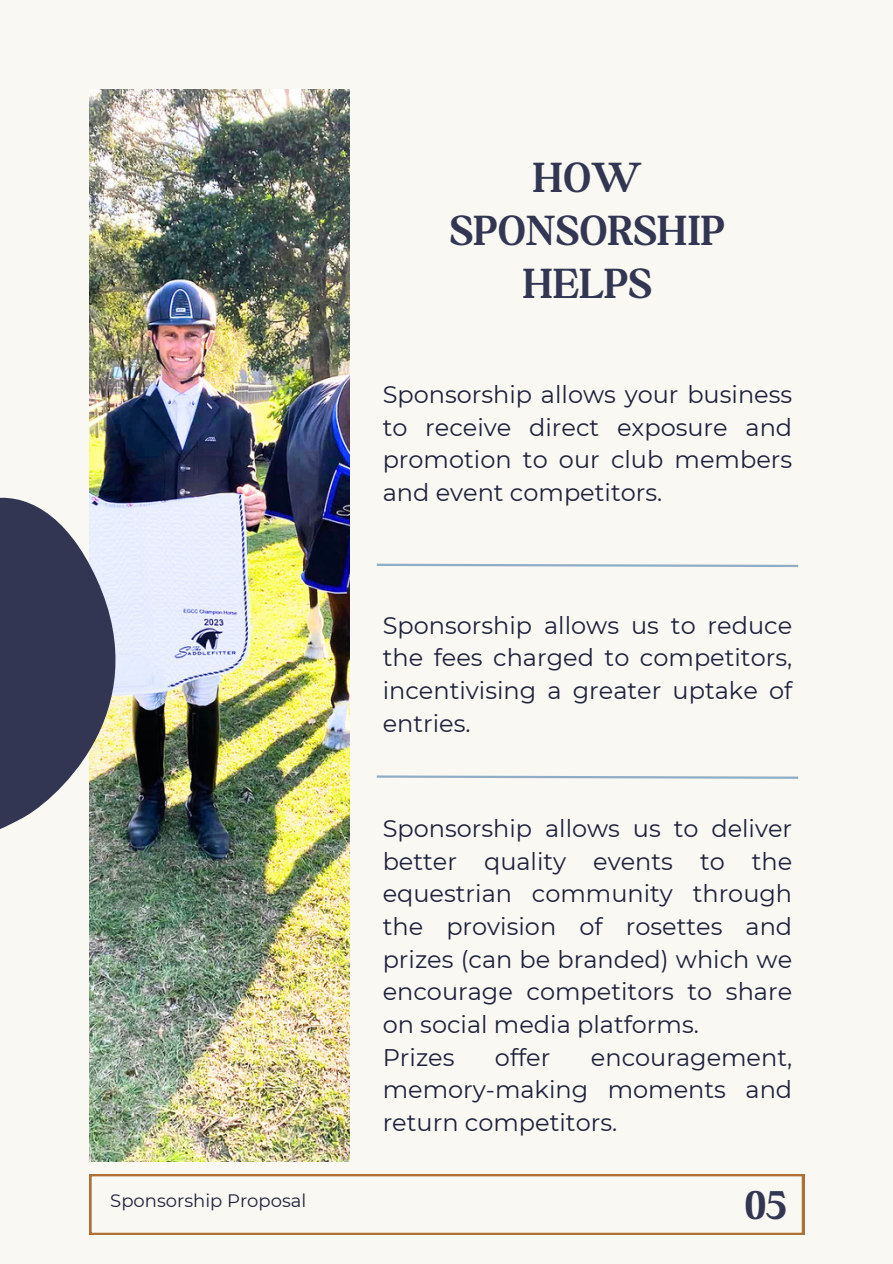
<style>
.page{position:relative;width:893px;height:1264px;background:#fff}
.page>*{position:absolute;margin:0;border:0;box-sizing:border-box;transform-origin:0 0}
.t1{font:700 45px/52.8px "Boston Angel";letter-spacing:.02em;color:#333652;text-align:center}
.t2{font:24px/32.7px "Montserrat";color:#1d213b;text-align:justify}
.t3{font:18px "Montserrat";color:#1d213b}
</style>
<div class="page">
<div style="left:0;top:0;width:892px;height:1263px;background:#faf8f2"></div>
<img style="left:89px;top:89px;width:260px;height:1072px">
<svg style="left:89px;top:1174px;width:715px;height:60px"></svg>
<svg style="left:376px;top:563px;width:423px;height:4px"></svg>
<svg style="left:376px;top:775px;width:423px;height:4px"></svg>
<img style="left:0;top:445px;width:183px;height:489px">
<h1 class="t1" style="left:450px;top:151px;width:276px">HOW<br>SPONSORSHIP<br>HELPS</h1>
<h2 class="t2" style="left:382px;top:378px;width:411px">Sponsorship allows your business to receive direct exposure and promotion to our club members and event competitors.</h2>
<h2 class="t2" style="left:382px;top:609px;width:411px">Sponsorship allows us to reduce the fees charged to competitors, incentivising a greater uptake of entries.</h2>
<h2 class="t2" style="left:382px;top:812px;width:411px;text-align:left">Sponsorship allows us to deliver better quality events to the equestrian community through the provision of rosettes and prizes (can be branded) which we encourage competitors to share on social media platforms.<br>Prizes</h2>
<h2 class="t2" style="left:495px;top:1040px;width:57px">offer</h2>
<h2 class="t2" style="left:382px;top:1040px;width:411px;text-indent:208px">encouragement, memory-making moments and return competitors.</h2>
<p class="t3" style="left:110px;top:1189px;width:197px">Sponsorship Proposal</p>
<p class="t1" style="left:745px;top:1177px;width:42px">05</p>
</div>
